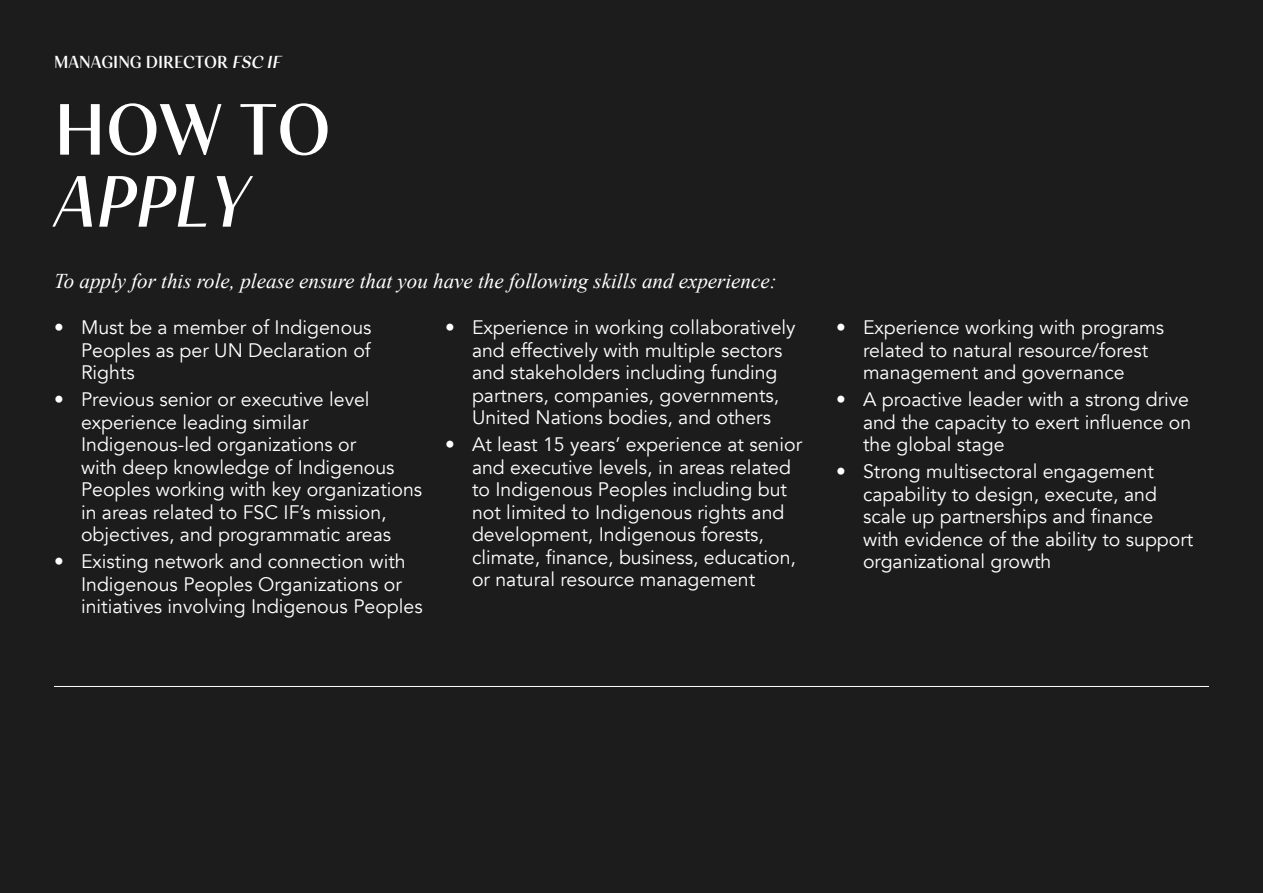
<style>
.page{position:relative;width:1263px;height:893px;background:#fff}
.page>*{position:absolute;margin:0;border:0;box-sizing:border-box;transform-origin:0 0}
.t1{font:75px "Senlot Nor Dem";color:#fff}
.t2{font:75px "Senlot Nor Dem It";color:#fff}
.t3{font:italic 21px "Times New Roman";color:#fff}
.t4{font:19.5px/22.5px "Avenir";color:#fff}
.t5{font:18px "Senlot Nor Dem";color:#fff}
.s1{font-style:italic}
</style>
<div class="page">
<div style="left:1px;top:0;width:1262px;height:893px;background:#1c1c1c"></div>
<hr style="left:54px;top:686px;width:1155px;height:1px;background:#fff">
<p class="t5" style="left:54px;top:52px;width:232px">MANAGING DIRECTOR <span class="s1">FSC IF</span></p>
<h1 class="t1" style="left:54px;top:86px;width:278px">HOW TO</h1>
<h1 class="t2" style="left:54px;top:158px;width:196px">APPLY</h1>
<p class="t3" style="left:54px;top:267px;width:724px">To apply for this role, please ensure that you have the following skills and experience:</p>
<p class="t4" style="left:81px;top:317px;width:292px;text-align:justify;text-indent:-27px">• Must be a member of Indigenous Peoples as per UN Declaration of Rights</p>
<p class="t4" style="left:81px;top:389px;width:343px;text-indent:-27px">• Previous senior or executive level experience leading similar Indigenous-led organizations or<br>with deep knowledge of Indigenous Peoples working with key organizations in areas related to FSC IF’s mission, objectives, and programmatic areas</p>
<p class="t4" style="left:81px;top:551px;width:343px;text-indent:-27px">• Existing network and connection with<br>Indigenous Peoples Organizations or initiatives involving Indigenous Peoples</p>
<p class="t4" style="left:472px;top:317px;width:325px;text-indent:-27px">• Experience in working collaboratively and effectively with multiple sectors and stakeholders including funding partners, companies, governments, United Nations bodies, and others</p>
<p class="t4" style="left:472px;top:434px;width:332px;text-indent:-27px">• At least 15 years’ experience at senior and executive levels, in areas related to Indigenous Peoples including but not limited to Indigenous rights and development, Indigenous forests, climate, finance, business, education, or natural resource management</p>
<p class="t4" style="left:863px;top:317px;width:303px;text-indent:-27px">• Experience working with programs related to natural resource/forest management and governance</p>
<p class="t4" style="left:863px;top:389px;width:330px;text-align:justify;text-indent:-27px">• A proactive leader with a strong drive and the capacity to exert influence on the global stage</p>
<p class="t4" style="left:863px;top:461px;width:332px;text-indent:-27px">• Strong multisectoral engagement capability to design, execute, and scale up partnerships and finance with evidence of the ability to support organizational growth</p>
</div>
